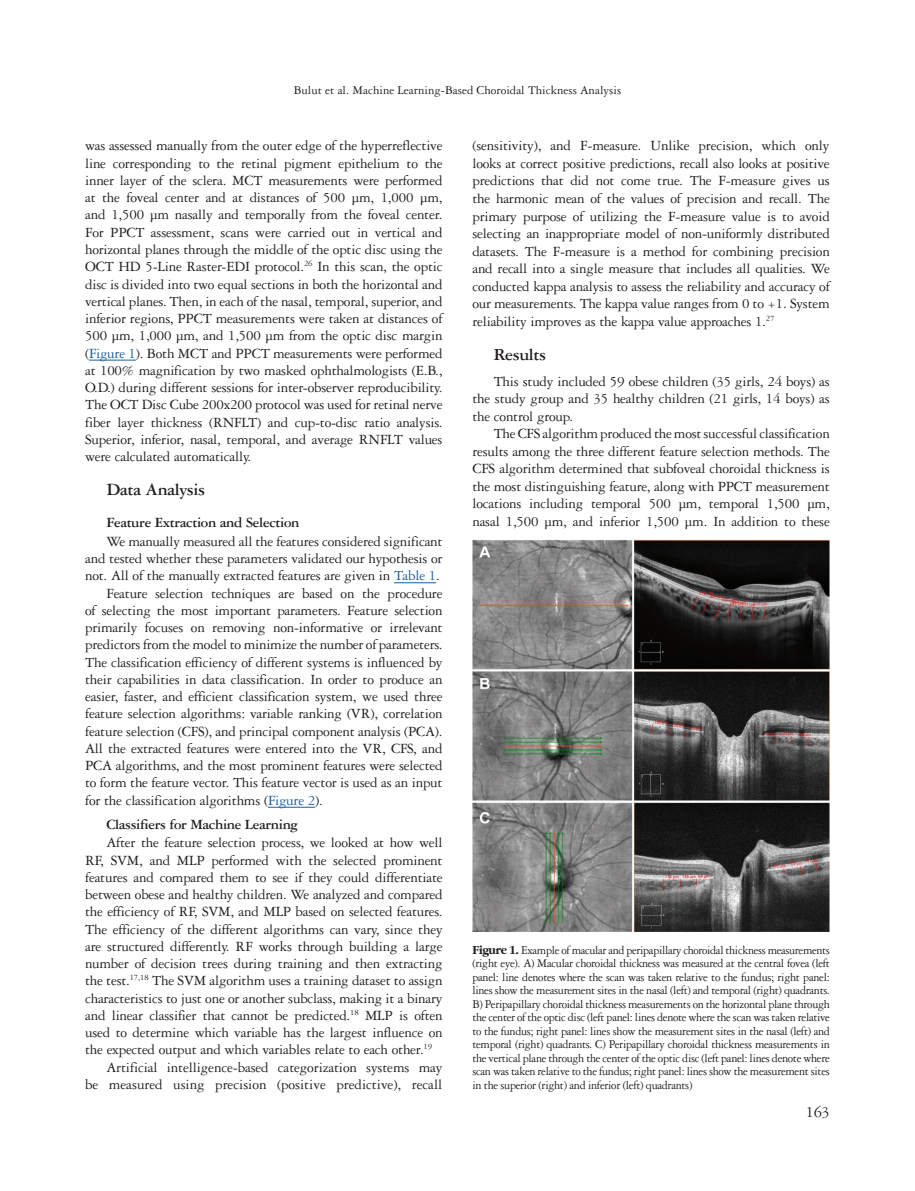
<style>
.page{position:relative;width:915px;height:1191px;background:#fff}
.page>*{position:absolute;margin:0;border:0;box-sizing:border-box;transform-origin:0 0}
.t1{font:18px "Garamond Three Bold Tr";letter-spacing:-.025em;color:#231f20}
.t2{font:16.5px "Garamond Three Tr";color:#231f20}
.t3{font:15px/17.2px "Garamond Three Tr";letter-spacing:-.015em;color:#231f20;text-align:justify}
.t4{font:15px "Garamond Three Bold Tr";letter-spacing:-.025em;color:#231f20}
.t5{font:12.75px/13.5px "Garamond Three Tr";color:#231f20;text-align:justify;scale:.95 1}
.t6{font:12.75px "Garamond Three Tr";color:#231f20}
.s1{color:#175d9e}
.s2{font-family:"Garamond Bold Tr"}
</style>
<div class="page">
<hr style="left:89px;top:360px;width:47px;height:1px;background:#175d9e">
<hr style="left:394px;top:582px;width:42px;height:1px;background:#175d9e">
<hr style="left:268px;top:807px;width:47px;height:1px;background:#175d9e">
<img style="left:472px;top:539px;width:357px;height:393px">
<p class="t6" style="left:293px;top:82px;width:329px">Bulut et al. Machine Learning-Based Choroidal Thickness Analysis</p>
<p class="t3" style="left:85px;top:137px;width:359px">was assessed manually from the outer edge of the hyperreflective line corresponding to the retinal pigment epithelium to the inner layer of the sclera. MCT measurements were performed at the foveal center and at distances of 500 μm, 1,000 μm, and 1,500 μm nasally and temporally from the foveal center.<br>For PPCT assessment, scans were carried out in vertical and horizontal planes through the middle of the optic disc using the OCT HD 5-Line Raster-EDI protocol.<sup>26</sup> In this scan, the optic disc is divided into two equal sections in both the horizontal and vertical planes. Then, in each of the nasal, temporal, superior, and inferior regions, PPCT measurements were taken at distances of 500 μm, 1,000 μm, and 1,500 μm from the optic disc margin (<span class="s1">Figure 1</span>). Both MCT and PPCT measurements were performed at 100% magnification by two masked ophthalmologists (E.B., O.D.) during different sessions for inter-observer reproducibility.<br>The OCT Disc Cube 200x200 protocol was used for retinal nerve fiber layer thickness (RNFLT) and cup-to-disc ratio analysis.<br>Superior, inferior, nasal, temporal, and average RNFLT values were calculated automatically.</p>
<p class="t1" style="left:106px;top:478px;width:100px">Data Analysis</p>
<p class="t4" style="left:106px;top:513px;width:194px">Feature Extraction and Selection</p>
<p class="t3" style="left:106px;top:532px;width:337px">We manually measured all the features considered significant</p>
<p class="t3" style="left:85px;top:549px;width:359px">and tested whether these parameters validated our hypothesis or</p>
<p class="t3" style="left:85px;top:566px;width:356px">not. All of the manually extracted features are given in <span class="s1">Table 1</span>.</p>
<p class="t3" style="left:106px;top:584px;width:337px">Feature selection techniques are based on the procedure</p>
<p class="t3" style="left:85px;top:601px;width:359px">of selecting the most important parameters. Feature selection</p>
<p class="t3" style="left:85px;top:618px;width:359px">primarily focuses on removing non-informative or irrelevant</p>
<p class="t3" style="left:85px;top:635px;width:359px">predictors from the model to minimize the number of parameters.</p>
<p class="t3" style="left:85px;top:653px;width:359px">The classification efficiency of different systems is influenced by</p>
<p class="t3" style="left:85px;top:670px;width:359px">their capabilities in data classification. In order to produce an</p>
<p class="t3" style="left:85px;top:687px;width:359px">easier, faster, and efficient classification system, we used three</p>
<p class="t3" style="left:85px;top:704px;width:359px">feature selection algorithms: variable ranking (VR), correlation</p>
<p class="t3" style="left:85px;top:722px;width:359px">feature selection (CFS), and principal component analysis (PCA).</p>
<p class="t3" style="left:85px;top:739px;width:359px">All the extracted features were entered into the VR, CFS, and</p>
<p class="t3" style="left:85px;top:756px;width:359px">PCA algorithms, and the most prominent features were selected</p>
<p class="t3" style="left:85px;top:773px;width:359px">to form the feature vector. This feature vector is used as an input</p>
<p class="t3" style="left:85px;top:791px;width:239px">for the classification algorithms (<span class="s1">Figure 2</span>).</p>
<p class="t4" style="left:106px;top:815px;width:193px">Classifiers for Machine Learning</p>
<p class="t3" style="left:106px;top:833px;width:337px">After the feature selection process, we looked at how well</p>
<p class="t3" style="left:85px;top:850px;width:359px">RF, SVM, and MLP performed with the selected prominent</p>
<p class="t3" style="left:85px;top:868px;width:359px">features and compared them to see if they could differentiate</p>
<p class="t3" style="left:85px;top:885px;width:359px">between obese and healthy children. We analyzed and compared</p>
<p class="t3" style="left:85px;top:902px;width:359px">the efficiency of RF, SVM, and MLP based on selected features.</p>
<p class="t3" style="left:85px;top:919px;width:359px">The efficiency of the different algorithms can vary, since they</p>
<p class="t3" style="left:85px;top:937px;width:359px">are structured differently. RF works through building a large</p>
<p class="t3" style="left:85px;top:954px;width:359px">number of decision trees during training and then extracting</p>
<p class="t3" style="left:85px;top:971px;width:359px">the test.<sup>17,18</sup> The SVM algorithm uses a training dataset to assign</p>
<p class="t3" style="left:85px;top:988px;width:359px">characteristics to just one or another subclass, making it a binary</p>
<p class="t3" style="left:85px;top:1006px;width:359px">and linear classifier that cannot be predicted.<sup>18</sup> MLP is often</p>
<p class="t3" style="left:85px;top:1023px;width:359px">used to determine which variable has the largest influence on</p>
<p class="t3" style="left:85px;top:1040px;width:348px">the expected output and which variables relate to each other.<sup>19</sup></p>
<p class="t3" style="left:106px;top:1057px;width:337px">Artificial intelligence-based categorization systems may</p>
<p class="t3" style="left:85px;top:1075px;width:358px">be measured using precision (positive predictive), recall</p>
<p class="t3" style="left:472px;top:136px;width:359px">(sensitivity), and F-measure. Unlike precision, which only looks at correct positive predictions, recall also looks at positive predictions that did not come true. The F-measure gives us the harmonic mean of the values of precision and recall. The primary purpose of utilizing the F-measure value is to avoid selecting an inappropriate model of non-uniformly distributed datasets. The F-measure is a method for combining precision and recall into a single measure that includes all qualities. We conducted kappa analysis to assess the reliability and accuracy of our measurements. The kappa value ranges from 0 to +1. System reliability improves as the kappa value approaches 1.<sup>27</sup></p>
<p class="t1" style="left:493px;top:343px;width:54px">Results</p>
<p class="t3" style="left:472px;top:371px;width:359px;text-indent:21px">This study included 59 obese children (35 girls, 24 boys) as the study group and 35 healthy children (21 girls, 14 boys) as the control group.</p>
<p class="t3" style="left:472px;top:424px;width:359px;text-indent:21px">The CFS algorithm produced the most successful classification results among the three different feature selection methods. The CFS algorithm determined that subfoveal choroidal thickness is the most distinguishing feature, along with PPCT measurement locations including temporal 500 μm, temporal 1,500 μm, nasal 1,500 μm, and inferior 1,500 μm. In addition to these</p>
<p class="t5" style="left:472px;top:942px;width:378px"><span class="s2">Figure 1.</span> Example of macular and peripapillary choroidal thickness measurements (right eye). A) Macular choroidal thickness was measured at the central fovea (left panel: line denotes where the scan was taken relative to the fundus; right panel: lines show the measurement sites in the nasal (left) and temporal (right) quadrants.<br>B) Peripapillary choroidal thickness measurements on the horizontal plane through the center of the optic disc (left panel: lines denote where the scan was taken relative to the fundus; right panel: lines show the measurement sites in the nasal (left) and temporal (right) quadrants. C) Peripapillary choroidal thickness measurements in the vertical plane through the center of the optic disc (left panel: lines denote where scan was taken relative to the fundus; right panel: lines show the measurement sites in the superior (right) and inferior (left) quadrants)</p>
<p class="t2" style="left:805px;top:1101px;width:25px">163</p>
</div>
